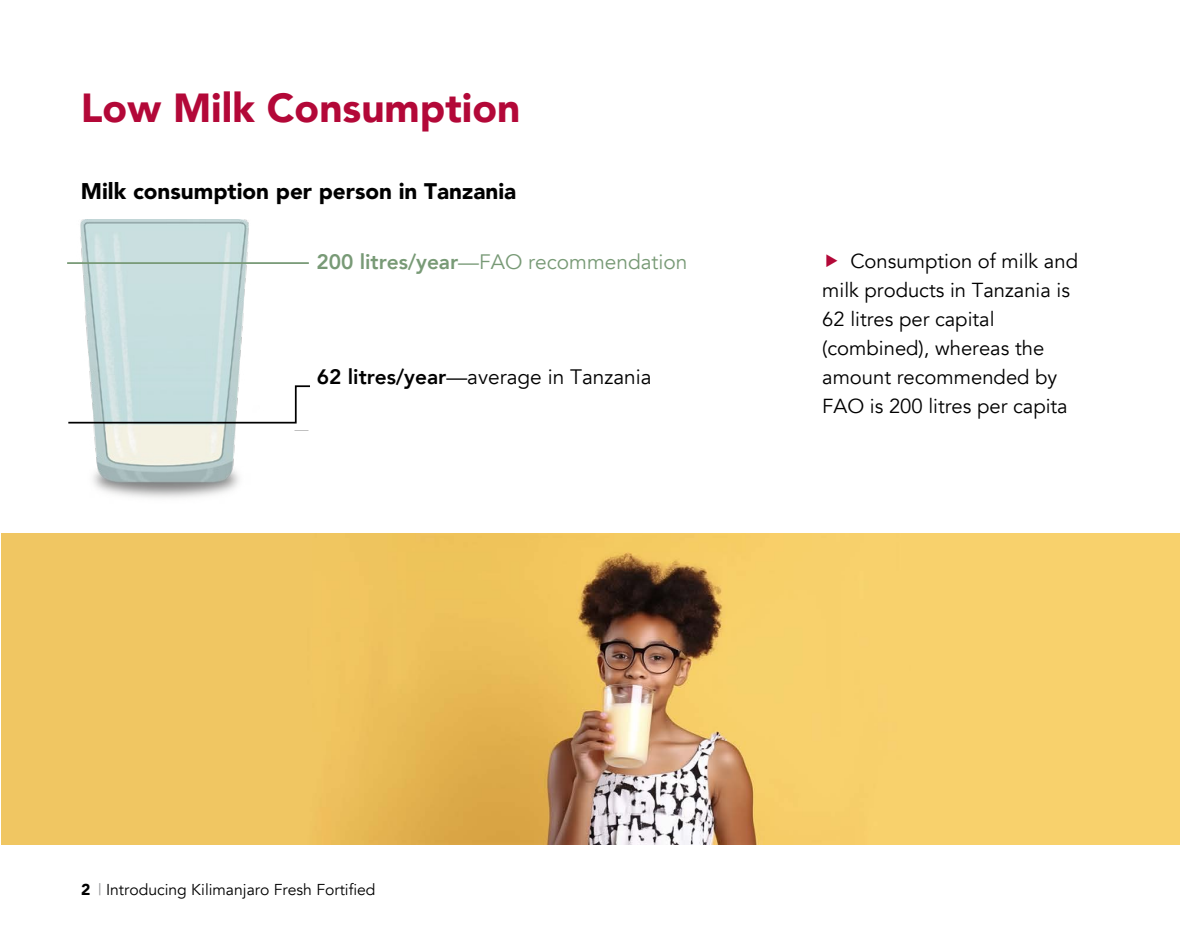
<style>
.page{position:relative;width:1180px;height:944px;background:#fff}
.page>*{position:absolute;margin:0;border:0;box-sizing:border-box;transform-origin:0 0}
.figure_head{font:900 40.5px "Avenir";color:#b30838}
.figure_head-2{font:900 22.5px "Avenir";color:#000}
.t1{font:20.93px "Avenir";color:#789a76}
.t2{font:20.93px "Avenir";color:#000}
.figure_text{font:20.25px/29px "Avenir";color:#000}
.t3{font:15.75px "Avenir";color:#000}
.s1{font-weight:800}
.s2{font-weight:900}
.s3{color:#939598}
</style>
<div class="page">
<img style="left:80px;top:219px;width:219px;height:279px">
<hr style="left:67px;top:262px;width:242px;height:2px;background:#789a76">
<svg style="left:68px;top:384px;width:242px;height:40px"></svg>
<img style="left:1px;top:534px;width:1179px;height:311px">
<p class="figure_head" style="left:81px;top:73px;width:441px">Low Milk Consumption</p>
<p class="figure_head-2" style="left:81px;top:178px;width:437px">Milk consumption per person in Tanzania</p>
<p class="t1" style="left:316px;top:249px;width:373px"><span class="s1">200 litres/year</span>—FAO recommendation</p>
<p class="t2" style="left:317px;top:364px;width:336px"><span class="s1">62 litres/year</span>—average in Tanzania</p>
<p class="figure_text" style="left:822px;top:247px;width:257px;text-indent:28px">Consumption of milk and milk products in Tanzania is<br>62 litres per capital (combined), whereas the amount recommended by<br>FAO is 200 litres per capita</p>
<p class="t3" style="left:81px;top:880px;width:296px"><span class="s2">2</span> <span class="s3">|</span> Introducing Kilimanjaro Fresh Fortified</p>
</div>
